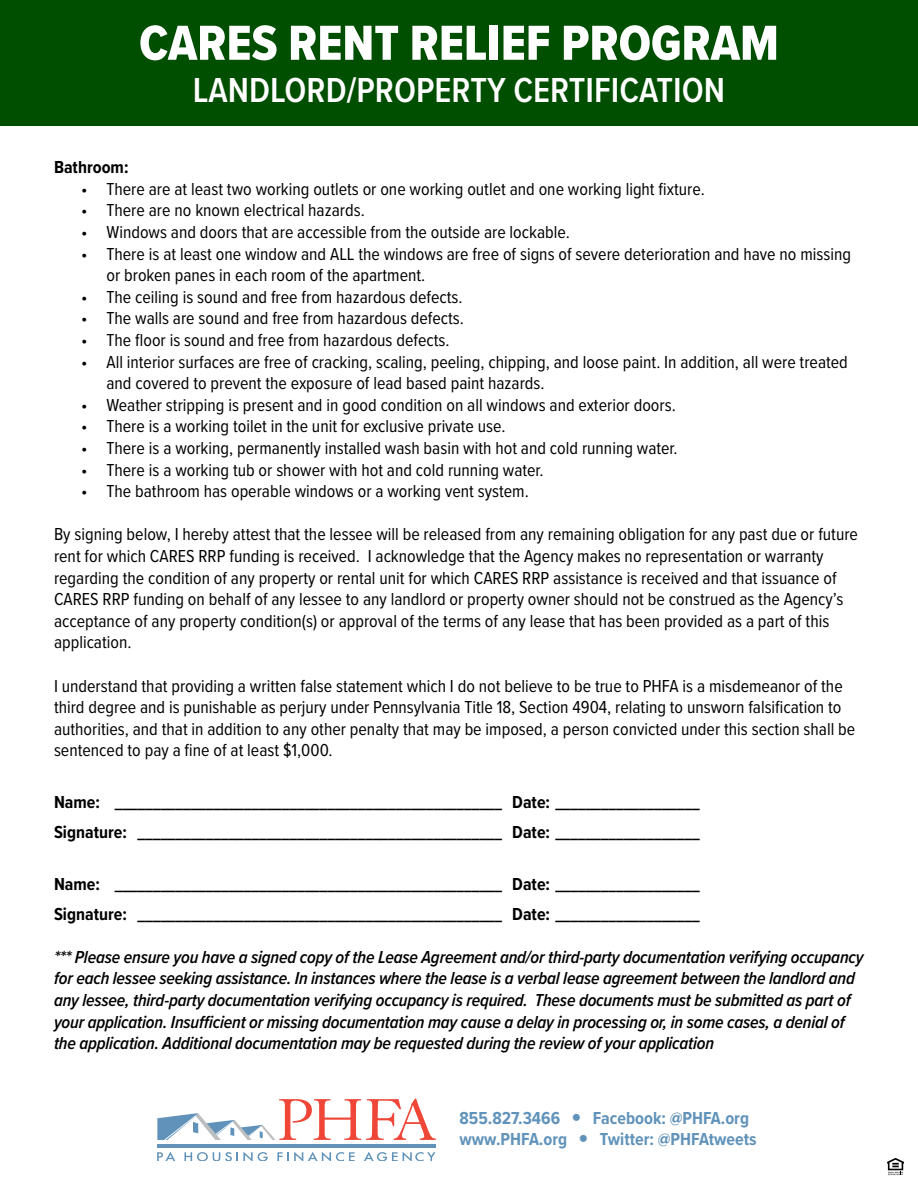
<style>
.page{position:relative;width:918px;height:1188px;background:#fff}
.page>*{position:absolute;margin:0;border:0;box-sizing:border-box;transform-origin:0 0}
.t1{font:51px "Proxima Nova Cond Extrabld";color:#fff}
.t2{font:600 36px "Proxima Nova Cond";color:#fff}
.t3{font:18px/21.6px "Proxima Nova Cond";color:#000}
.t4{font:italic 600 18px/21.6px "Proxima Nova Cond";letter-spacing:-.01em;color:#000}
.t5{font:700 18px/30px "Proxima Nova Cond";color:#000}
.t6{font:700 18px "Proxima Nova Cond";color:#6193ba}
</style>
<div class="page">
<svg style="left:157px;top:1152px;width:18px;height:9px"></svg>
<svg style="left:184px;top:1152px;width:84px;height:9px"></svg>
<svg style="left:277px;top:1152px;width:78px;height:9px"></svg>
<svg style="left:364px;top:1152px;width:72px;height:9px"></svg>
<svg style="left:157px;top:1099px;width:279px;height:41px"></svg>
<hr style="left:157px;top:1144px;width:279px;height:3px;background:#6193ba">
<svg style="left:887px;top:1158px;width:17px;height:17px"></svg>
<div style="left:0;top:0;width:918px;height:125px;background:#004e00"></div>
<h1 class="t1" style="left:139px;top:5px;width:641px">CARES RENT RELIEF PROGRAM</h1>
<h2 class="t2" style="left:193px;top:64px;width:534px">LANDLORD/PROPERTY CERTIFICATION</h2>
<p class="t5" style="left:54px;top:152px;width:76px">Bathroom:</p>
<p class="t3" style="left:81px;top:177px;width:625px">• There are at least two working outlets or one working outlet and one working light fixture.</p>
<p class="t3" style="left:81px;top:199px;width:285px">• There are no known electrical hazards.</p>
<p class="t3" style="left:81px;top:220px;width:490px">• Windows and doors that are accessible from the outside are lockable.</p>
<p class="t3" style="left:107px;top:242px;width:746px;text-indent:-26px">• There is at least one window and ALL the windows are free of signs of severe deterioration and have no missing or broken panes in each room of the apartment.</p>
<p class="t3" style="left:81px;top:285px;width:383px">• The ceiling is sound and free from hazardous defects.</p>
<p class="t3" style="left:81px;top:307px;width:385px">• The walls are sound and free from hazardous defects.</p>
<p class="t3" style="left:81px;top:328px;width:370px">• The floor is sound and free from hazardous defects.</p>
<p class="t3" style="left:107px;top:350px;width:743px;text-indent:-26px">• All interior surfaces are free of cracking, scaling, peeling, chipping, and loose paint. In addition, all were treated and covered to prevent the exposure of lead based paint hazards.</p>
<p class="t3" style="left:81px;top:393px;width:596px">• Weather stripping is present and in good condition on all windows and exterior doors.</p>
<p class="t3" style="left:81px;top:415px;width:426px">• There is a working toilet in the unit for exclusive private use.</p>
<p class="t3" style="left:81px;top:436px;width:598px">• There is a working, permanently installed wash basin with hot and cold running water.</p>
<p class="t3" style="left:81px;top:458px;width:464px">• There is a working tub or shower with hot and cold running water.</p>
<p class="t3" style="left:81px;top:480px;width:449px">• The bathroom has operable windows or a working vent system.</p>
<p class="t3" style="left:54px;top:523px;width:806px">By signing below, I hereby attest that the lessee will be released from any remaining obligation for any past due or future rent for which CARES RRP funding is received. I acknowledge that the Agency makes no representation or warranty regarding the condition of any property or rental unit for which CARES RRP assistance is received and that issuance of CARES RRP funding on behalf of any lessee to any landlord or property owner should not be construed as the Agency’s acceptance of any property condition(s) or approval of the terms of any lease that has been provided as a part of this application.</p>
<p class="t3" style="left:54px;top:674px;width:803px">I understand that providing a written false statement which I do not believe to be true to PHFA is a misdemeanor of the third degree and is punishable as perjury under Pennsylvania Title 18, Section 4904, relating to unsworn falsification to authorities, and that in addition to any other penalty that may be imposed, a person convicted under this section shall be sentenced to pay a fine of at least $1,000.</p>
<p class="t5" style="left:54px;top:787px;width:647px">Name: ___________________________________________________ Date: ___________________<br>Signature: ________________________________________________ Date: ___________________</p>
<p class="t5" style="left:54px;top:868px;width:647px">Name: ___________________________________________________ Date: ___________________<br>Signature: ________________________________________________ Date: ___________________</p>
<p class="t4" style="left:54px;top:946px;width:811px">*** Please ensure you have a signed copy of the Lease Agreement and/or third-party documentation verifying occupancy for each lessee seeking assistance. In instances where the lease is a verbal lease agreement between the landlord and any lessee, third-party documentation verifying occupancy is required. These documents must be submitted as part of your application. Insufficient or missing documentation may cause a delay in processing or, in some cases, a denial of the application. Additional documentation may be requested during the review of your application</p>
<p class="t6" style="left:460px;top:1104px;width:102px">855.827.3466</p>
<p class="t6" style="left:593px;top:1104px;width:158px">Facebook: @PHFA.org</p>
<p class="t6" style="left:460px;top:1126px;width:109px">www.PHFA.org</p>
<p class="t6" style="left:600px;top:1126px;width:158px">Twitter: @PHFAtweets</p>
</div>
